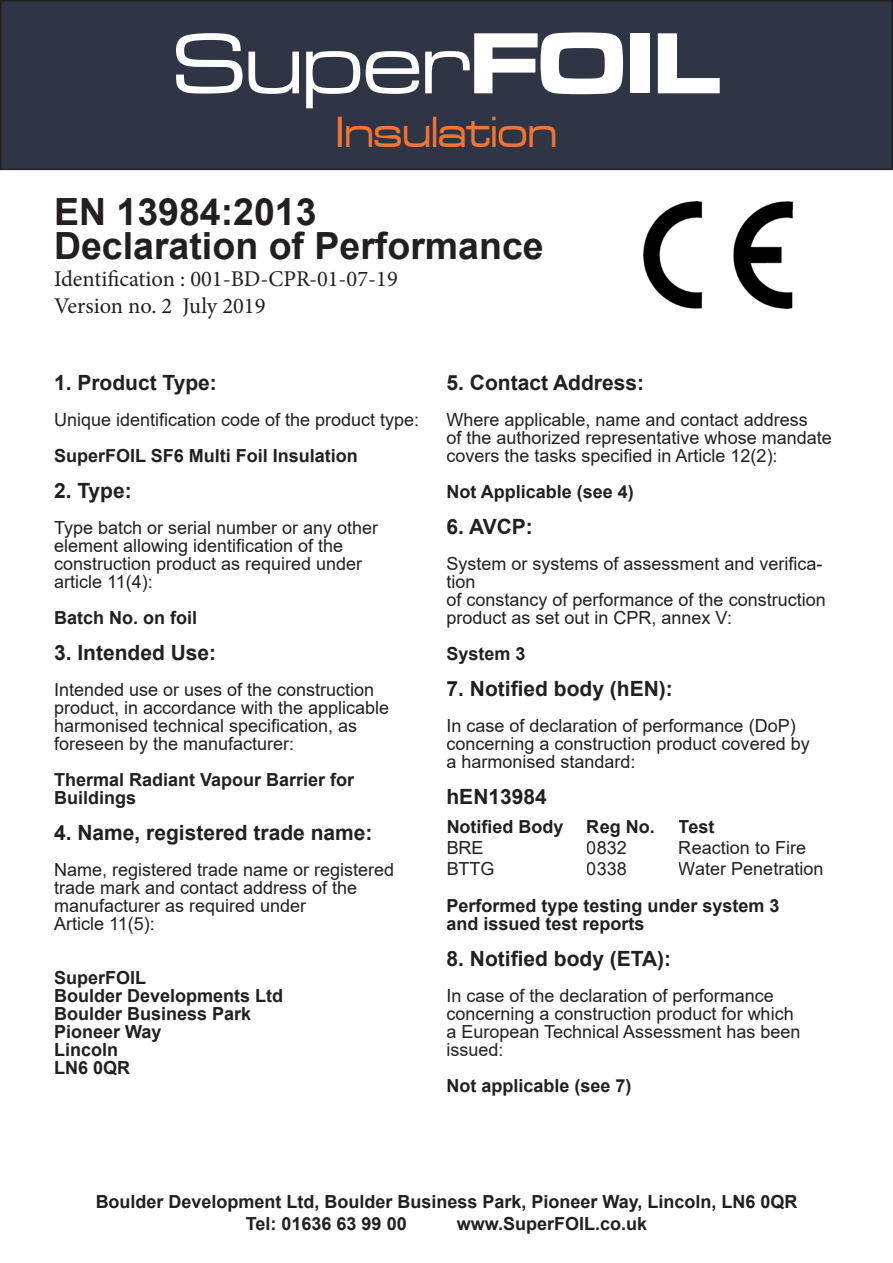
<style>
.page{position:relative;width:893px;height:1263px;background:#fff}
.page>*{position:absolute;margin:0;border:0;box-sizing:border-box;transform-origin:0 0}
.t1{font:90px "Microgramma D Medi Exte";color:#fff}
.t2{font:45px "Microgramma D Medi Exte";color:#f37535}
.t3{font:700 37.5px/34.5px "Arial";color:#231f20}
.t4{font:22.5px/27px "Minion Pro";color:#231f20}
.t5{font:700 21px "Arial";color:#231f20}
.t6{font:18px/18px "Arial";color:#231f20}
.t7{font:700 18px/18px "Arial";color:#231f20}
.s1{font-family:"Microgramma D Bold Exte"}
</style>
<div class="page">
<div style="left:1px;top:1px;width:891px;height:168px;background:#2f3545"></div>
<div style="left:0;top:0;width:893px;height:170px;border:2px solid #231f20"></div>
<img style="left:643px;top:202px;width:149px;height:107px">
<h1 class="t1" style="left:173px;top:6px;width:548px">Super<span class="s1">FOIL</span></h1>
<h2 class="t2" style="left:336px;top:104px;width:223px">Insulation</h2>
<h3 class="t3" style="left:54px;top:195px;width:491px">EN 13984:2013<br>Declaration of Performance</h3>
<p class="t4" style="left:54px;top:265px;width:345px">Identification : 001-BD-CPR-01-07-19<br>Version no. 2 July 2019</p>
<p class="t5" style="left:54px;top:367px;width:164px">1. Product Type:</p>
<p class="t6" style="left:54px;top:410px;width:367px">Unique identification code of the product type:</p>
<p class="t7" style="left:54px;top:446px;width:305px">SuperFOIL SF6 Multi Foil Insulation</p>
<p class="t5" style="left:54px;top:475px;width:79px">2. Type:</p>
<p class="t6" style="left:54px;top:518px;width:326px">Type batch or serial number or any other element allowing identification of the construction product as required under article 11(4):</p>
<p class="t7" style="left:54px;top:608px;width:145px">Batch No. on foil</p>
<p class="t5" style="left:54px;top:637px;width:164px">3. Intended Use:</p>
<p class="t6" style="left:54px;top:680px;width:337px">Intended use or uses of the construction product, in accordance with the applicable harmonised technical specification, as foreseen by the manufacturer:</p>
<p class="t7" style="left:54px;top:770px;width:302px">Thermal Radiant Vapour Barrier for<br>Buildings</p>
<p class="t5" style="left:54px;top:817px;width:320px">4. Name, registered trade name:</p>
<p class="t6" style="left:54px;top:860px;width:342px">Name, registered trade name or registered trade mark and contact address of the manufacturer as required under<br>Article 11(5):</p>
<p class="t7" style="left:54px;top:968px;width:231px">SuperFOIL<br>Boulder Developments Ltd<br>Boulder Business Park<br>Pioneer Way<br>Lincoln<br>LN6 0QR</p>
<p class="t5" style="left:446px;top:367px;width:199px">5. Contact Address:</p>
<p class="t6" style="left:446px;top:410px;width:387px">Where applicable, name and contact address<br>of the authorized representative whose mandate covers the tasks specified in Article 12(2):</p>
<p class="t7" style="left:446px;top:482px;width:189px">Not Applicable (see 4)</p>
<p class="t5" style="left:446px;top:511px;width:88px">6. AVCP:</p>
<p class="t6" style="left:446px;top:554px;width:381px">System or systems of assessment and verifica&shy;tion<br>of constancy of performance of the construction product as set out in CPR, annex V:</p>
<p class="t7" style="left:446px;top:644px;width:81px">System 3</p>
<p class="t5" style="left:446px;top:673px;width:228px">7. Notified body (hEN):</p>
<p class="t6" style="left:446px;top:716px;width:365px">In case of declaration of performance (DoP) concerning a construction product covered by a harmonised standard:</p>
<p class="t5" style="left:446px;top:781px;width:102px">hEN13984</p>
<p class="t7" style="left:446px;top:818px;width:118px">Notified Body</p>
<p class="t6" style="left:446px;top:837px;width:50px;line-height:21px">BRE<br>BTTG</p>
<p class="t7" style="left:587px;top:818px;width:70px">Reg No.</p>
<p class="t6" style="left:587px;top:837px;width:42px;line-height:21px">0832<br>0338</p>
<p class="t7" style="left:679px;top:818px;width:37px">Test</p>
<p class="t6" style="left:679px;top:837px;width:146px;line-height:21px">Reaction to Fire<br>Water Penetration</p>
<p class="t7" style="left:446px;top:896px;width:335px">Performed type testing under system 3 and issued test reports</p>
<p class="t5" style="left:446px;top:943px;width:226px">8. Notified body (ETA):</p>
<p class="t6" style="left:446px;top:986px;width:355px">In case of the declaration of performance concerning a construction product for which a European Technical Assessment has been issued:</p>
<p class="t7" style="left:446px;top:1076px;width:187px">Not applicable (see 7)</p>
<p class="t7" style="left:246px;top:1191px;width:553px;line-height:21.6px;text-indent:-150px">Boulder Development Ltd, Boulder Business Park, Pioneer Way, Lincoln, LN6 0QR<br>Tel: 01636 63 99 00</p>
<p class="t7" style="left:457px;top:1214px;width:192px">www.SuperFOIL.co.uk</p>
</div>
